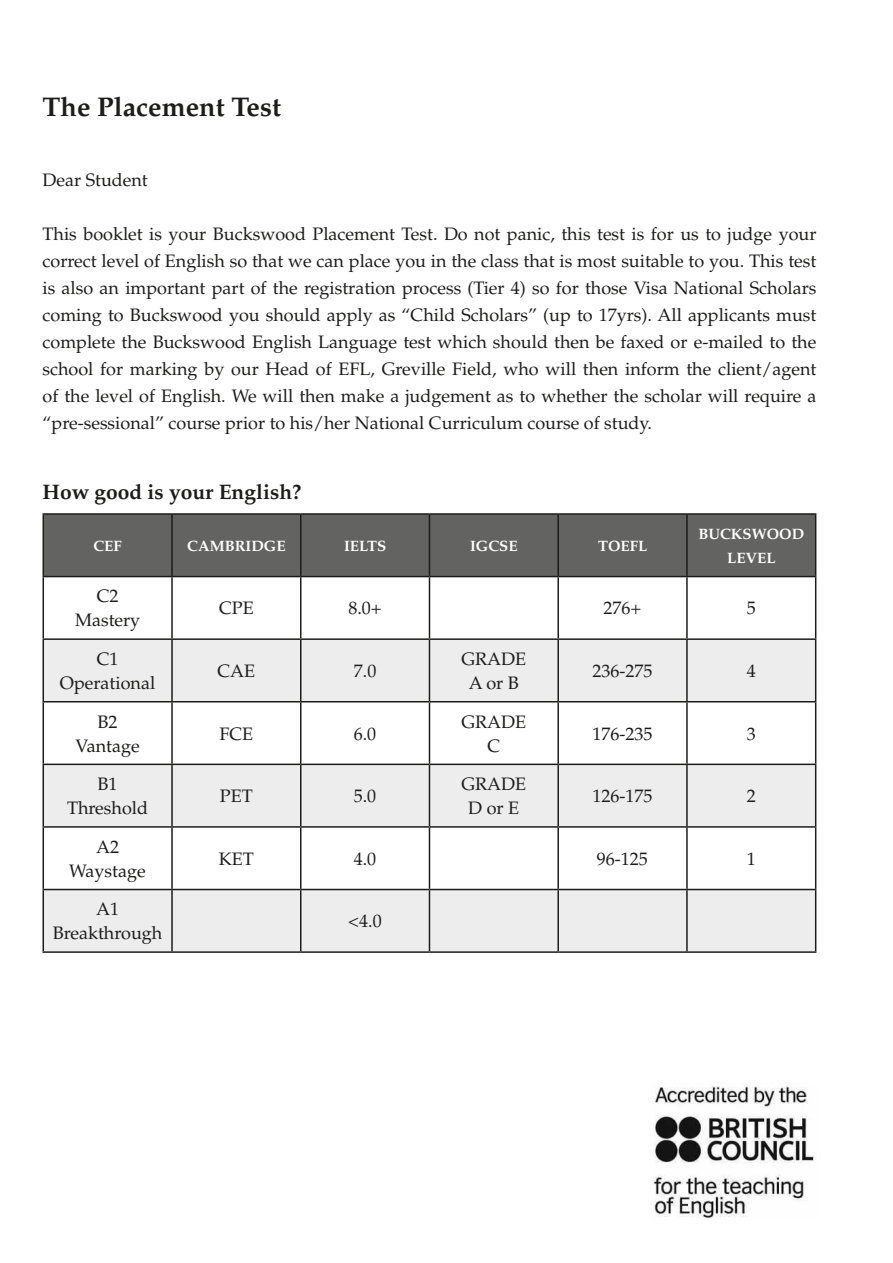
<style>
.page{position:relative;width:893px;height:1263px;background:#fff}
.page>*{position:absolute;margin:0;border:0;box-sizing:border-box;transform-origin:0 0}
.t1{font:700 27px "Palatino LT Std";color:#1c1c1b}
.t2{font:700 21px "Palatino LT Std";color:#1c1c1b}
.t3{font:18px/24px "Palatino LT Std";color:#1c1c1b;text-align:center}
.t4{font:700 15px/24px "Palatino LT Std";color:#fff;text-align:center}
</style>
<div class="page">
<div style="left:44px;top:515px;width:771px;height:61px;background:#636362"></div>
<svg style="left:44px;top:640px;width:771px;height:311px;fill:#ededed"></svg>
<hr style="left:43px;top:513px;width:129px;height:2px;background:#1c1c1b">
<hr style="left:43px;top:515px;width:1px;height:61px;background:#1c1c1b">
<hr style="left:172px;top:513px;width:129px;height:2px;background:#1c1c1b">
<hr style="left:171px;top:515px;width:2px;height:61px;background:#1c1c1b">
<hr style="left:301px;top:513px;width:128px;height:2px;background:#1c1c1b">
<hr style="left:300px;top:515px;width:1px;height:61px;background:#1c1c1b">
<hr style="left:429px;top:513px;width:129px;height:2px;background:#1c1c1b">
<hr style="left:429px;top:515px;width:1px;height:61px;background:#1c1c1b">
<hr style="left:558px;top:513px;width:129px;height:2px;background:#1c1c1b">
<hr style="left:557px;top:515px;width:2px;height:61px;background:#1c1c1b">
<hr style="left:687px;top:513px;width:129px;height:2px;background:#1c1c1b">
<hr style="left:686px;top:515px;width:2px;height:61px;background:#1c1c1b">
<hr style="left:815px;top:515px;width:1px;height:61px;background:#1c1c1b">
<hr style="left:43px;top:576px;width:129px;height:1px;background:#1c1c1b">
<hr style="left:43px;top:577px;width:1px;height:61px;background:#1c1c1b">
<hr style="left:172px;top:576px;width:129px;height:1px;background:#1c1c1b">
<hr style="left:171px;top:577px;width:2px;height:61px;background:#1c1c1b">
<hr style="left:301px;top:576px;width:128px;height:1px;background:#1c1c1b">
<hr style="left:300px;top:577px;width:1px;height:61px;background:#1c1c1b">
<hr style="left:429px;top:576px;width:129px;height:1px;background:#1c1c1b">
<hr style="left:429px;top:577px;width:1px;height:61px;background:#1c1c1b">
<hr style="left:558px;top:576px;width:129px;height:1px;background:#1c1c1b">
<hr style="left:557px;top:577px;width:2px;height:61px;background:#1c1c1b">
<hr style="left:687px;top:576px;width:129px;height:1px;background:#1c1c1b">
<hr style="left:686px;top:577px;width:2px;height:61px;background:#1c1c1b">
<hr style="left:815px;top:577px;width:1px;height:61px;background:#1c1c1b">
<hr style="left:43px;top:638px;width:129px;height:2px;background:#1c1c1b">
<hr style="left:43px;top:640px;width:1px;height:61px;background:#1c1c1b">
<hr style="left:172px;top:638px;width:129px;height:2px;background:#1c1c1b">
<hr style="left:171px;top:640px;width:2px;height:61px;background:#1c1c1b">
<hr style="left:301px;top:638px;width:128px;height:2px;background:#1c1c1b">
<hr style="left:300px;top:640px;width:1px;height:61px;background:#1c1c1b">
<hr style="left:429px;top:638px;width:129px;height:2px;background:#1c1c1b">
<hr style="left:429px;top:640px;width:1px;height:61px;background:#1c1c1b">
<hr style="left:558px;top:638px;width:129px;height:2px;background:#1c1c1b">
<hr style="left:557px;top:640px;width:2px;height:61px;background:#1c1c1b">
<hr style="left:687px;top:638px;width:129px;height:2px;background:#1c1c1b">
<hr style="left:686px;top:640px;width:2px;height:61px;background:#1c1c1b">
<hr style="left:815px;top:640px;width:1px;height:61px;background:#1c1c1b">
<hr style="left:43px;top:701px;width:129px;height:1px;background:#1c1c1b">
<hr style="left:43px;top:702px;width:1px;height:61px;background:#1c1c1b">
<hr style="left:172px;top:701px;width:129px;height:1px;background:#1c1c1b">
<hr style="left:171px;top:702px;width:2px;height:61px;background:#1c1c1b">
<hr style="left:301px;top:701px;width:128px;height:1px;background:#1c1c1b">
<hr style="left:300px;top:702px;width:1px;height:61px;background:#1c1c1b">
<hr style="left:429px;top:701px;width:129px;height:1px;background:#1c1c1b">
<hr style="left:429px;top:702px;width:1px;height:61px;background:#1c1c1b">
<hr style="left:558px;top:701px;width:129px;height:1px;background:#1c1c1b">
<hr style="left:557px;top:702px;width:2px;height:61px;background:#1c1c1b">
<hr style="left:687px;top:701px;width:129px;height:1px;background:#1c1c1b">
<hr style="left:686px;top:702px;width:2px;height:61px;background:#1c1c1b">
<hr style="left:815px;top:702px;width:1px;height:61px;background:#1c1c1b">
<hr style="left:43px;top:763px;width:129px;height:2px;background:#1c1c1b">
<hr style="left:43px;top:765px;width:1px;height:61px;background:#1c1c1b">
<hr style="left:172px;top:763px;width:129px;height:2px;background:#1c1c1b">
<hr style="left:171px;top:765px;width:2px;height:61px;background:#1c1c1b">
<hr style="left:301px;top:763px;width:128px;height:2px;background:#1c1c1b">
<hr style="left:300px;top:765px;width:1px;height:61px;background:#1c1c1b">
<hr style="left:429px;top:763px;width:129px;height:2px;background:#1c1c1b">
<hr style="left:429px;top:765px;width:1px;height:61px;background:#1c1c1b">
<hr style="left:558px;top:763px;width:129px;height:2px;background:#1c1c1b">
<hr style="left:557px;top:765px;width:2px;height:61px;background:#1c1c1b">
<hr style="left:687px;top:763px;width:129px;height:2px;background:#1c1c1b">
<hr style="left:686px;top:765px;width:2px;height:61px;background:#1c1c1b">
<hr style="left:815px;top:765px;width:1px;height:61px;background:#1c1c1b">
<hr style="left:43px;top:826px;width:129px;height:2px;background:#1c1c1b">
<hr style="left:43px;top:828px;width:1px;height:61px;background:#1c1c1b">
<hr style="left:172px;top:826px;width:129px;height:2px;background:#1c1c1b">
<hr style="left:171px;top:828px;width:2px;height:61px;background:#1c1c1b">
<hr style="left:301px;top:826px;width:128px;height:2px;background:#1c1c1b">
<hr style="left:300px;top:828px;width:1px;height:61px;background:#1c1c1b">
<hr style="left:429px;top:826px;width:129px;height:2px;background:#1c1c1b">
<hr style="left:429px;top:828px;width:1px;height:61px;background:#1c1c1b">
<hr style="left:558px;top:826px;width:129px;height:2px;background:#1c1c1b">
<hr style="left:557px;top:828px;width:2px;height:61px;background:#1c1c1b">
<hr style="left:687px;top:826px;width:129px;height:2px;background:#1c1c1b">
<hr style="left:686px;top:828px;width:2px;height:61px;background:#1c1c1b">
<hr style="left:815px;top:828px;width:1px;height:61px;background:#1c1c1b">
<hr style="left:43px;top:889px;width:129px;height:1px;background:#1c1c1b">
<hr style="left:43px;top:890px;width:1px;height:61px;background:#1c1c1b">
<hr style="left:172px;top:889px;width:129px;height:1px;background:#1c1c1b">
<hr style="left:171px;top:890px;width:2px;height:61px;background:#1c1c1b">
<hr style="left:301px;top:889px;width:128px;height:1px;background:#1c1c1b">
<hr style="left:300px;top:890px;width:1px;height:61px;background:#1c1c1b">
<hr style="left:429px;top:889px;width:129px;height:1px;background:#1c1c1b">
<hr style="left:429px;top:890px;width:1px;height:61px;background:#1c1c1b">
<hr style="left:558px;top:889px;width:129px;height:1px;background:#1c1c1b">
<hr style="left:557px;top:890px;width:2px;height:61px;background:#1c1c1b">
<hr style="left:687px;top:889px;width:129px;height:1px;background:#1c1c1b">
<hr style="left:686px;top:890px;width:2px;height:61px;background:#1c1c1b">
<hr style="left:815px;top:890px;width:1px;height:61px;background:#1c1c1b">
<hr style="left:43px;top:951px;width:129px;height:2px;background:#1c1c1b">
<hr style="left:172px;top:951px;width:129px;height:2px;background:#1c1c1b">
<hr style="left:301px;top:951px;width:128px;height:2px;background:#1c1c1b">
<hr style="left:429px;top:951px;width:129px;height:2px;background:#1c1c1b">
<hr style="left:558px;top:951px;width:129px;height:2px;background:#1c1c1b">
<hr style="left:687px;top:951px;width:129px;height:2px;background:#1c1c1b">
<img style="left:653px;top:1084px;width:163px;height:135px">
<h1 class="t1" style="left:43px;top:91px;width:240px">The Placement Test</h1>
<p class="t3" style="left:43px;top:169px;width:107px">Dear Student</p>
<p class="t3" style="left:43px;top:221px;width:775px;line-height:27px;text-align:justify">This booklet is your Buckswood Placement Test. Do not panic, this test is for us to judge your correct level of English so that we can place you in the class that is most suitable to you. This test is also an important part of the registration process (Tier 4) so for those Visa National Scholars coming to Buckswood you should apply as “Child Scholars” (up to 17yrs). All applicants must complete the Buckswood English Language test which should then be faxed or e-mailed to the school for marking by our Head of EFL, Greville Field, who will then inform the client/agent of the level of English. We will then make a judgement as to whether the scholar will require a “pre-sessional” course prior to his/her National Curriculum course of study.</p>
<p class="t2" style="left:43px;top:479px;width:260px">How good is your English?</p>
<p class="t4" style="left:93px;top:534px;width:30px">CEF</p>
<p class="t4" style="left:187px;top:534px;width:100px">CAMBRIDGE</p>
<p class="t4" style="left:344px;top:534px;width:44px">IELTS</p>
<p class="t4" style="left:470px;top:534px;width:49px">IGCSE</p>
<p class="t4" style="left:598px;top:534px;width:51px">TOEFL</p>
<p class="t4" style="left:698px;top:522px;width:107px">BUCKSWOOD<br>LEVEL</p>
<p class="t3" style="left:75px;top:585px;width:67px">C2<br>Mastery</p>
<p class="t3" style="left:219px;top:597px;width:36px">CPE</p>
<p class="t3" style="left:348px;top:597px;width:35px">8.0+</p>
<p class="t3" style="left:604px;top:597px;width:39px">276+</p>
<p class="t3" style="left:747px;top:597px;width:10px">5</p>
<p class="t3" style="left:60px;top:647px;width:97px">C1<br>Operational</p>
<p class="t3" style="left:217px;top:659px;width:39px">CAE</p>
<p class="t3" style="left:354px;top:659px;width:24px">7.0</p>
<p class="t3" style="left:461px;top:647px;width:66px">GRADE<br>A or B</p>
<p class="t3" style="left:592px;top:659px;width:61px">236-275</p>
<p class="t3" style="left:747px;top:659px;width:10px">4</p>
<p class="t3" style="left:75px;top:710px;width:66px">B2<br>Vantage</p>
<p class="t3" style="left:219px;top:722px;width:35px">FCE</p>
<p class="t3" style="left:354px;top:722px;width:24px">6.0</p>
<p class="t3" style="left:461px;top:710px;width:66px">GRADE<br>C</p>
<p class="t3" style="left:592px;top:722px;width:61px">176-235</p>
<p class="t3" style="left:747px;top:722px;width:10px">3</p>
<p class="t3" style="left:67px;top:772px;width:83px">B1<br>Threshold</p>
<p class="t3" style="left:220px;top:784px;width:34px">PET</p>
<p class="t3" style="left:354px;top:784px;width:24px">5.0</p>
<p class="t3" style="left:461px;top:772px;width:66px">GRADE<br>D or E</p>
<p class="t3" style="left:592px;top:784px;width:61px">126-175</p>
<p class="t3" style="left:747px;top:784px;width:10px">2</p>
<p class="t3" style="left:69px;top:835px;width:78px">A2<br>Waystage</p>
<p class="t3" style="left:53px;top:897px;width:111px">A1<br>Breakthrough</p>
<p class="t3" style="left:219px;top:847px;width:37px">KET</p>
<p class="t3" style="left:354px;top:847px;width:24px">4.0</p>
<p class="t3" style="left:597px;top:847px;width:52px">96-125</p>
<p class="t3" style="left:747px;top:847px;width:10px">1</p>
<p class="t3" style="left:348px;top:909px;width:35px">&lt;4.0</p>
</div>
